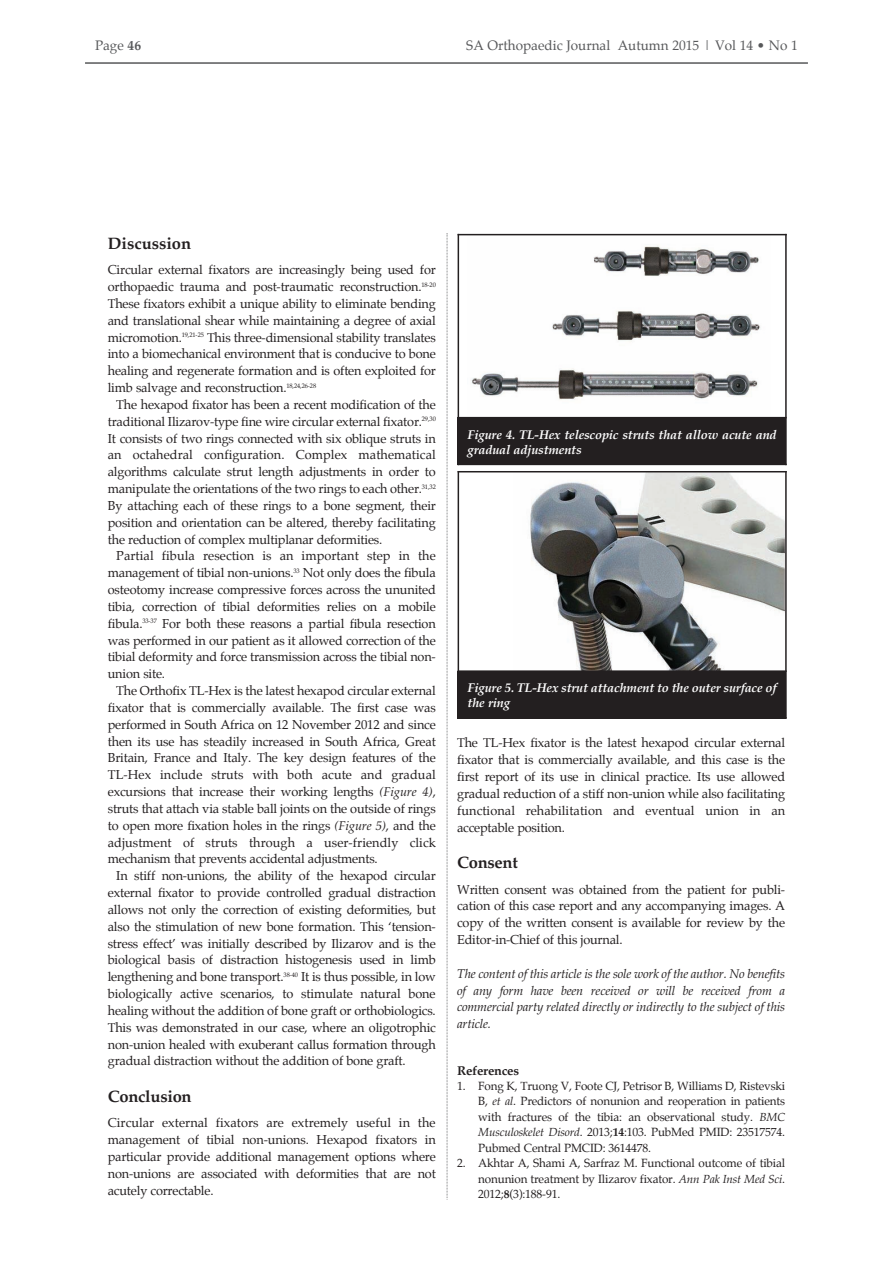
<style>
.page{position:relative;width:893px;height:1263px;background:#fff}
.page>*{position:absolute;margin:0;border:0;box-sizing:border-box;transform-origin:0 0}
.t1{font:700 16.5px "Palatino";letter-spacing:-.015em;color:#231f20}
.t2{font:13.5px "Palatino";color:#57585a}
.t3{font:12.75px/16.8px "Palatino";letter-spacing:-.015em;color:#231f20;text-align:justify}
.t4{font:italic 12.75px/16.8px "Palatino";letter-spacing:-.015em;color:#231f20;text-align:justify}
.t5{font:italic 700 12.75px/15.3px "Palatino";letter-spacing:-.015em;color:#fff}
.t6{font:700 12.75px "Palatino";letter-spacing:-.015em;color:#231f20}
.t7{font:11.7px/15.5px "Palatino";letter-spacing:-.015em;color:#231f20;text-align:justify}
.s1{font-weight:700}
.s2{font-style:italic}
</style>
<div class="page">
<hr style="left:85px;top:62px;width:723px;height:2px;background:#57585a">
<svg style="left:447px;top:233px;width:1px;height:967px"></svg>
<img style="left:467px;top:235px;width:304px;height:165px">
<div style="left:458px;top:418px;width:328px;height:47px;background:#231f20"></div>
<hr style="left:458px;top:234px;width:1px;height:231px;background:#231f20">
<hr style="left:785px;top:234px;width:2px;height:231px;background:#231f20">
<hr style="left:458px;top:234px;width:329px;height:1px;background:#231f20">
<hr style="left:458px;top:417px;width:329px;height:1px;background:#231f20">
<img style="left:513px;top:472px;width:272px;height:198px">
<div style="left:458px;top:671px;width:328px;height:48px;background:#231f20"></div>
<hr style="left:458px;top:471px;width:1px;height:248px;background:#231f20">
<hr style="left:785px;top:471px;width:2px;height:248px;background:#231f20">
<hr style="left:458px;top:471px;width:329px;height:1px;background:#231f20">
<hr style="left:458px;top:670px;width:329px;height:2px;background:#231f20">
<p class="t2" style="left:95px;top:39px;width:48px">Page <span class="s1">46</span></p>
<p class="t2" style="left:466px;top:39px;width:333px">SA Orthopaedic Journal Autumn 2015 | Vol 14 • No 1</p>
<p class="t1" style="left:108px;top:234px;width:85px">Discussion</p>
<p class="t3" style="left:108px;top:262px;width:330px">Circular external fixators are increasingly being used for orthopaedic trauma and post-traumatic reconstruction.<sup>18-20<br></sup>These fixators exhibit a unique ability to eliminate bending and translational shear while maintaining a degree of axial micromotion.<sup>19,21-25</sup> This three-dimensional stability translates into a biomechanical environment that is conducive to bone healing and regenerate formation and is often exploited for limb salvage and reconstruction.<sup>18,24,26-28</sup></p>
<p class="t3" style="left:108px;top:397px;width:330px;text-indent:9px">The hexapod fixator has been a recent modification of the traditional Ilizarov-type fine wire circular external fixator.<sup>29,30<br></sup>It consists of two rings connected with six oblique struts in an octahedral configuration. Complex mathematical algorithms calculate strut length adjustments in order to manipulate the orientations of the two rings to each other.<sup>31,32<br></sup>By attaching each of these rings to a bone segment, their position and orientation can be altered, thereby facilitating the reduction of complex multiplanar deformities.</p>
<p class="t3" style="left:108px;top:548px;width:330px;text-indent:9px">Partial fibula resection is an important step in the management of tibial non-unions.<sup>33</sup> Not only does the fibula osteotomy increase compressive forces across the ununited tibia, correction of tibial deformities relies on a mobile fibula.<sup>33-37</sup> For both these reasons a partial fibula resection was performed in our patient as it allowed correction of the tibial deformity and force transmission across the tibial non&shy;union site.</p>
<p class="t3" style="left:108px;top:683px;width:330px;text-indent:9px">The Orthofix TL-Hex is the latest hexapod circular external fixator that is commercially available. The first case was performed in South Africa on 12 November 2012 and since then its use has steadily increased in South Africa, Great Britain, France and Italy. The key design features of the TL-Hex include struts with both acute and gradual excursions that increase their working lengths <span class="s2">(Figure 4)</span>, struts that attach via stable ball joints on the outside of rings to open more fixation holes in the rings <span class="s2">(Figure 5)</span>, and the adjustment of struts through a user-friendly click mechanism that prevents accidental adjustments.</p>
<p class="t3" style="left:108px;top:868px;width:330px;text-indent:9px">In stiff non-unions, the ability of the hexapod circular external fixator to provide controlled gradual distraction allows not only the correction of existing deformities, but also the stimulation of new bone formation. This ‘tension&shy;stress effect’ was initially described by Ilizarov and is the biological basis of distraction histogenesis used in limb lengthening and bone transport.<sup>38-40</sup> It is thus possible, in low biologically active scenarios, to stimulate natural bone healing without the addition of bone graft or orthobiologics.<br>This was demonstrated in our case, where an oligotrophic non-union healed with exuberant callus formation through gradual distraction without the addition of bone graft.</p>
<p class="t1" style="left:108px;top:1087px;width:85px">Conclusion</p>
<p class="t3" style="left:108px;top:1115px;width:330px">Circular external fixators are extremely useful in the management of tibial non-unions. Hexapod fixators in particular provide additional management options where non-unions are associated with deformities that are not acutely correctable.</p>
<p class="t5" style="left:468px;top:427px;width:311px">Figure 4. TL-Hex telescopic struts that allow acute and gradual adjustments</p>
<p class="t5" style="left:468px;top:680px;width:311px">Figure 5. TL-Hex strut attachment to the outer surface of the ring</p>
<p class="t3" style="left:457px;top:736px;width:330px">The TL-Hex fixator is the latest hexapod circular external fixator that is commercially available, and this case is the first report of its use in clinical practice. Its use allowed gradual reduction of a stiff non-union while also facilitating functional rehabilitation and eventual union in an acceptable position.</p>
<p class="t1" style="left:457px;top:853px;width:62px">Consent</p>
<p class="t3" style="left:457px;top:882px;width:330px">Written consent was obtained from the patient for publi&shy;cation of this case report and any accompanying images. A copy of the written consent is available for review by the Editor-in-Chief of this journal.</p>
<p class="t4" style="left:457px;top:965px;width:330px">The content of this article is the sole work of the author. No benefits of any form have been received or will be received from a commercial party related directly or indirectly to the subject of this article.</p>
<p class="t6" style="left:457px;top:1063px;width:64px">References</p>
<p class="t7" style="left:478px;top:1079px;width:308px;text-indent:-21px">1. Fong K, Truong V, Foote CJ, Petrisor B, Williams D, Ristevski B, <span class="s2">et al</span>. Predictors of nonunion and reoperation in patients with fractures of the tibia: an observational study. <span class="s2">BMC Musculoskelet Disord</span>. 2013;<span class="s1">14</span>:103. PubMed PMID: 23517574.<br>Pubmed Central PMCID: 3614478.</p>
<p class="t7" style="left:478px;top:1156px;width:308px;text-indent:-21px">2. Akhtar A, Shami A, Sarfraz M. Functional outcome of tibial nonunion treatment by Ilizarov fixator. <span class="s2">Ann Pak Inst Med Sci</span>.<br>2012;<span class="s1">8</span>(3):188-91.</p>
</div>
